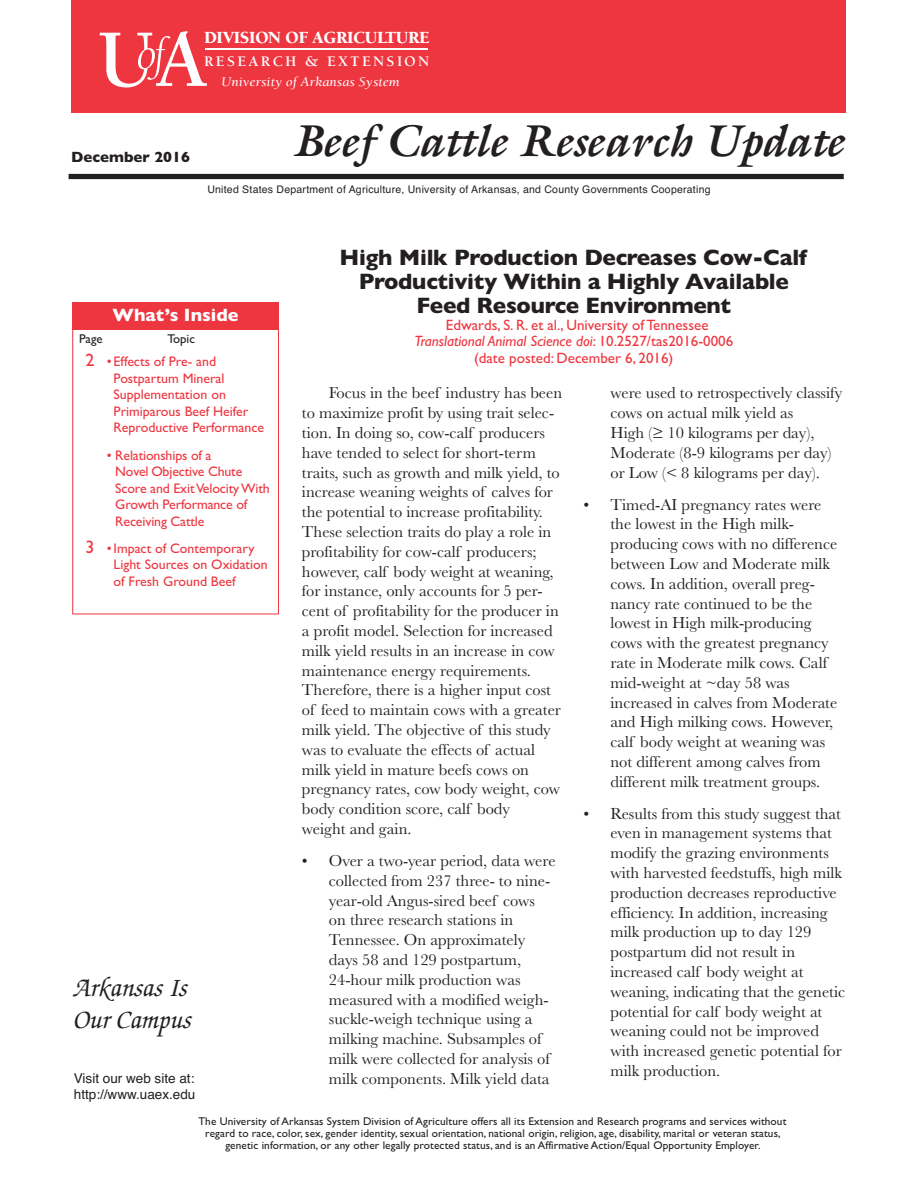
<style>
.page{position:relative;width:918px;height:1188px;background:#fff}
.page>*{position:absolute;margin:0;border:0;box-sizing:border-box;transform-origin:0 0}
.t1{font:italic 700 45px "Galliard";color:#231f20}
.t2{font:italic 500 27px/32.4px "Zapf Chancery";color:#231f20}
.t3{font:700 22.5px/24px "Gill Sans";letter-spacing:-.01em;color:#231f20;text-align:center}
.t4{font:700 18px "Gill Sans";color:#fff}
.t5{font:900 17.55px "Berkeley";letter-spacing:-.02em;color:#fff}
.t6{font:16.5px/19.8px "Baskerville";color:#231f20}
.t7{font:15px/16.5px "Gill Sans";color:#ee3640;text-align:center}
.t8{font:700 15px "Berkeley";letter-spacing:.155em;color:#fff}
.t9{font:700 15px "Gill Sans";color:#231f20}
.t10{font:13.8px/16.5px "Gill Sans";color:#ee3640}
.t11{font:13.5px/16.2px "Helvetica";color:#231f20}
.t12{font:italic 13.5px "Berkeley";color:#fff;scale:1.09 1}
.t13{font:12.75px "Gill Sans";color:#231f20}
.t14{font:11.25px/12px "Gill Sans";letter-spacing:.01em;color:#231f20;text-align:center}
.t15{font:10.5px "Helvetica";letter-spacing:.02em;color:#231f20}
.s1{font-size:18px}
.s2{font-style:italic}
</style>
<div class="page">
<div style="left:69px;top:174px;width:775px;height:5px;background:#231f20"></div>
<div style="left:72px;top:328px;width:207px;height:286px;border:1px solid #ee3640"></div>
<div style="left:71px;top:0;width:775px;height:113px;background:#ee3640"></div>
<svg style="left:100px;top:31px;width:107px;height:56px"></svg>
<hr style="left:205px;top:49px;width:223px;height:1px;background:#fff">
<div style="left:72px;top:303px;width:207px;height:27px;background:#ee3640"></div>
<p class="t9" style="left:71px;top:148px;width:120px">December 2016</p>
<p class="t5" style="left:204px;top:30px;width:227px">DIVISION OF AGRICULTURE</p>
<p class="t8" style="left:204px;top:55px;width:227px">RESEARCH &amp; EXTENSION</p>
<p class="t12" style="left:221px;top:76px;width:165px">University of Arkansas System</p>
<h1 class="t1" style="left:293px;top:115px;width:553px">Beef Cattle Research Update</h1>
<p class="t15" style="left:207px;top:183px;width:505px">United States Department of Agriculture, University of Arkansas, and County Governments Cooperating</p>
<p class="t4" style="left:113px;top:304px;width:127px">What’s Inside</p>
<p class="t13" style="left:79px;top:331px;width:25px">Page</p>
<p class="t13" style="left:167px;top:331px;width:29px">Topic</p>
<p class="t10" style="left:114px;top:353px;width:152px;text-indent:-28px"><span class="s1">2</span> • Effects of Pre- and<br>Postpartum Mineral<br>Supplementation on<br>Primiparous Beef Heifer<br>Reproductive Performance</p>
<p class="t10" style="left:115px;top:447px;width:156px;text-indent:-9px">• Relationships of a<br>Novel Objective Chute<br>Score and ExitVelocityWith<br>Growth Performance of<br>Receiving Cattle</p>
<p class="t10" style="left:114px;top:540px;width:156px;text-indent:-28px"><span class="s1">3</span> •Impact of Contemporary<br>Light Sources on Oxidation of Fresh Ground Beef</p>
<h2 class="t2" style="left:72px;top:974px;width:119px">Arkansas Is<br>Our Campus</h2>
<p class="t11" style="left:74px;top:1070px;width:123px">Visit our web site at: http://www.uaex.edu</p>
<h3 class="t3" style="left:340px;top:245px;width:469px">High Milk Production Decreases Cow-Calf<br>Productivity Within a Highly Available<br>Feed Resource Environment</h3>
<p class="t7" style="left:414px;top:316px;width:320px">Edwards, S. R. et al., University of Tennessee<br><span class="s2">Translational Animal Science doi</span>: 10.2527/tas2016-0006 (date posted: December 6, 2016)</p>
<p class="t6" style="left:302px;top:383px;width:262px;text-indent:27px">Focus in the beef industry has been to maximize profit by using trait selec&shy;tion. In doing so, cow-calf producers have tended to select for short-term traits, such as growth and milk yield, to increase weaning weights of calves for the potential to increase profitability.<br>These selection traits do play a role in profitability for cow-calf producers; however, calf body weight at weaning, for instance, only accounts for 5 per&shy;cent of profitability for the producer in a profit model. Selection for increased milk yield results in an increase in cow maintenance energy requirements.<br>Therefore, there is a higher input cost of feed to maintain cows with a greater milk yield. The objective of this study was to evaluate the effects of actual milk yield in mature beefs cows on pregnancy rates, cow body weight, cow body condition score, calf body<br>weight and gain.</p>
<p class="t6" style="left:329px;top:850px;width:228px;text-indent:-27px">• Over a two-year period, data were collected from 237 three- to nine&shy;year-old Angus-sired beef cows on three research stations in<br>Tennessee. On approximately days 58 and 129 postpartum,<br>24-hour milk production was measured with a modified weigh&shy;suckle-weigh technique using a milking machine. Subsamples of milk were collected for analysis of milk components. Milk yield data</p>
<p class="t6" style="left:610px;top:383px;width:233px">were used to retrospectively classify cows on actual milk yield as<br>High (≥ 10 kilograms per day),<br>Moderate (8-9 kilograms per day) or Low (&lt; 8 kilograms per day).</p>
<p class="t6" style="left:610px;top:494px;width:228px;text-indent:-27px">• Timed-AI pregnancy rates were the lowest in the High milk&shy;producing cows with no difference between Low and Moderate milk cows. In addition, overall preg&shy;nancy rate continued to be the lowest in High milk-producing cows with the greatest pregnancy rate in Moderate milk cows. Calf mid-weight at ~day 58 was increased in calves from Moderate and High milking cows. However, calf body weight at weaning was not different among calves from different milk treatment groups.</p>
<p class="t6" style="left:610px;top:803px;width:236px;text-indent:-27px">• Results from this study suggest that even in management systems that modify the grazing environments with harvested feedstuffs, high milk production decreases reproductive efficiency. In addition, increasing milk production up to day 129 postpartum did not result in increased calf body weight at weaning, indicating that the genetic potential for calf body weight at weaning could not be improved with increased genetic potential for milk production.</p>
<p class="t14" style="left:198px;top:1115px;width:590px">The University of Arkansas System Division of Agriculture offers all its Extension and Research programs and services without regard to race, color, sex, gender identity, sexual orientation, national origin, religion, age, disability, marital or veteran status, genetic information, or any other legally protected status, and is an Affirmative Action/Equal Opportunity Employer.</p>
</div>
